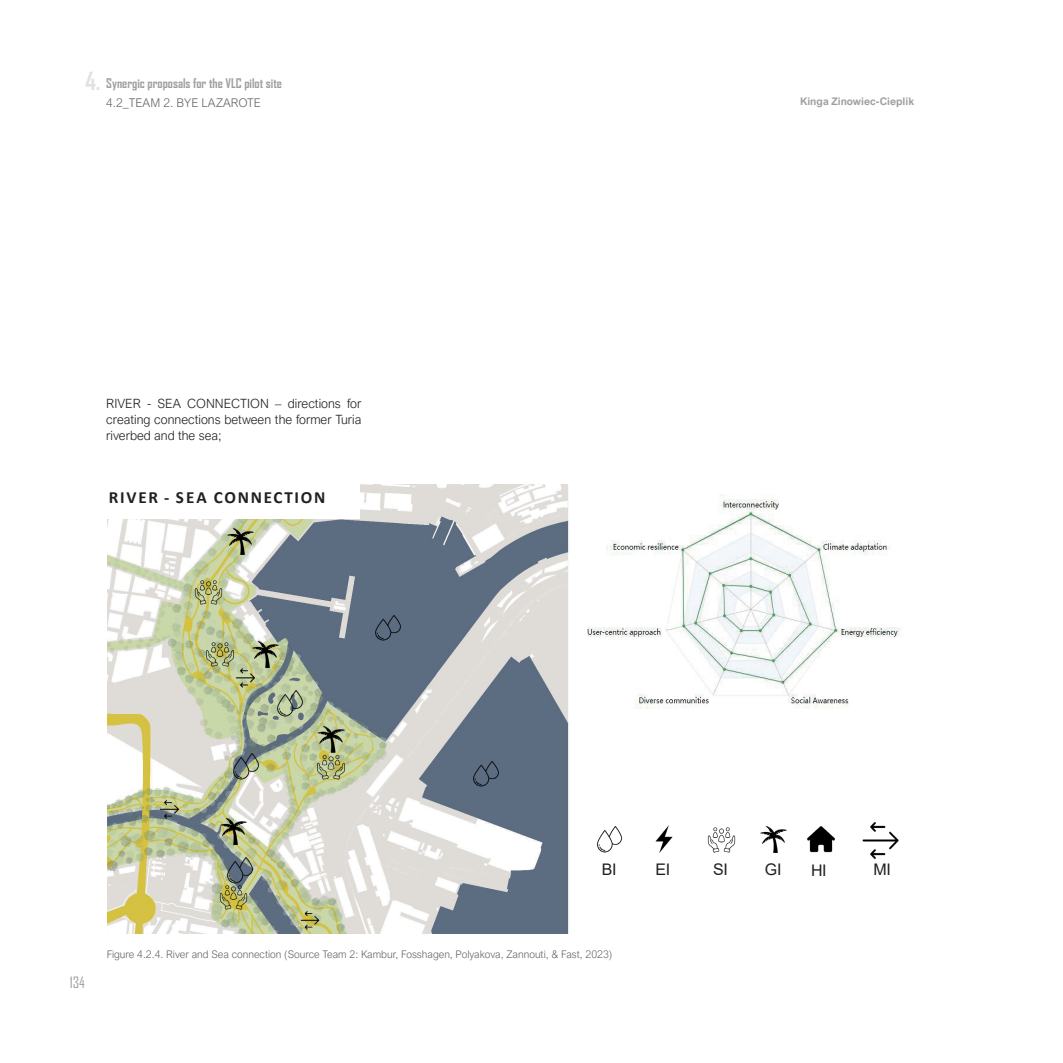
<style>
.page{position:relative;width:1063px;height:1063px;background:#fff}
.page>*{position:absolute;margin:0;border:0;box-sizing:border-box;transform-origin:0 0}
.t1{font:700 17.1px "Calibri";letter-spacing:.1em;color:#231f20}
.t2{font:15.9px "Arial";letter-spacing:-.02em;color:#231f20}
.t3{font:15px "Agency FB";color:#9d9fa2}
.Cuerpo_texto{font:300 12.75px/16.2px "Arial Nova";color:#231f20;text-align:justify}
.t4{font:700 12.75px "Agency FB";color:#9d9fa2}
.t5{font:300 12px "Arial Nova";color:#636768}
.Pie_de_foto{font:300 10.5px "Arial Nova";color:#636768}
.t6{font:700 10.5px "Arial Nova";color:#9d9fa2}
.s1{font-size:24px;color:#636768}
</style>
<div class="page">
<img style="left:107px;top:485px;width:462px;height:448px">
<img style="left:588px;top:495px;width:313px;height:214px">
<img style="left:596px;top:826px;width:27px;height:26px">
<img style="left:655px;top:826px;width:18px;height:26px">
<img style="left:707px;top:827px;width:29px;height:25px">
<img style="left:760px;top:826px;width:27px;height:26px">
<img style="left:807px;top:826px;width:28px;height:27px">
<img style="left:862px;top:822px;width:37px;height:37px">
<img style="left:372px;top:614px;width:31px;height:26px">
<img style="left:471px;top:760px;width:30px;height:27px">
<img style="left:231px;top:753px;width:31px;height:26px">
<img style="left:275px;top:690px;width:30px;height:26px">
<img style="left:225px;top:857px;width:31px;height:26px">
<img style="left:217px;top:883px;width:33px;height:27px">
<img style="left:192px;top:578px;width:33px;height:26px">
<img style="left:204px;top:640px;width:32px;height:27px">
<img style="left:233px;top:667px;width:26px;height:20px">
<img style="left:250px;top:640px;width:32px;height:27px">
<img style="left:297px;top:910px;width:26px;height:20px">
<img style="left:315px;top:726px;width:32px;height:53px">
<img style="left:157px;top:798px;width:26px;height:21px">
<img style="left:217px;top:818px;width:33px;height:27px">
<img style="left:224px;top:527px;width:32px;height:27px">
<div style="left:100px;top:485px;width:260px;height:34px;background:#fff"></div>
<p class="t4" style="left:85px;top:75px;width:198px"><span class="s1">4.</span> Synergic proposals for the VLC pilot site</p>
<p class="t5" style="left:106px;top:96px;width:156px">4.2_TEAM 2. BYE LAZAROTE</p>
<p class="t6" style="left:800px;top:96px;width:116px">Kinga Zinowiec-Cieplik</p>
<p class="Cuerpo_texto" style="left:106px;top:395px;width:257px">RIVER - SEA CONNECTION – directions for creating connections between the former Turia riverbed and the sea;</p>
<p class="t1" style="left:109px;top:485px;width:218px">RIVER - SEA CONNECTION</p>
<p class="t2" style="left:602px;top:858px;width:16px">BI</p>
<p class="t2" style="left:656px;top:858px;width:16px">EI</p>
<p class="t2" style="left:713px;top:858px;width:16px">SI</p>
<p class="t2" style="left:765px;top:858px;width:18px">GI</p>
<p class="t2" style="left:811px;top:860px;width:17px">HI</p>
<p class="t2" style="left:873px;top:858px;width:19px">MI</p>
<h3 class="t3" style="left:70px;top:974px;width:17px">134</h3>
<p class="Pie_de_foto" style="left:107px;top:948px;width:507px">Figure 4.2.4. River and Sea connection (Source Team 2: Kambur, Fosshagen, Polyakova, Zannouti, &amp; Fast, 2023)</p>
</div>
